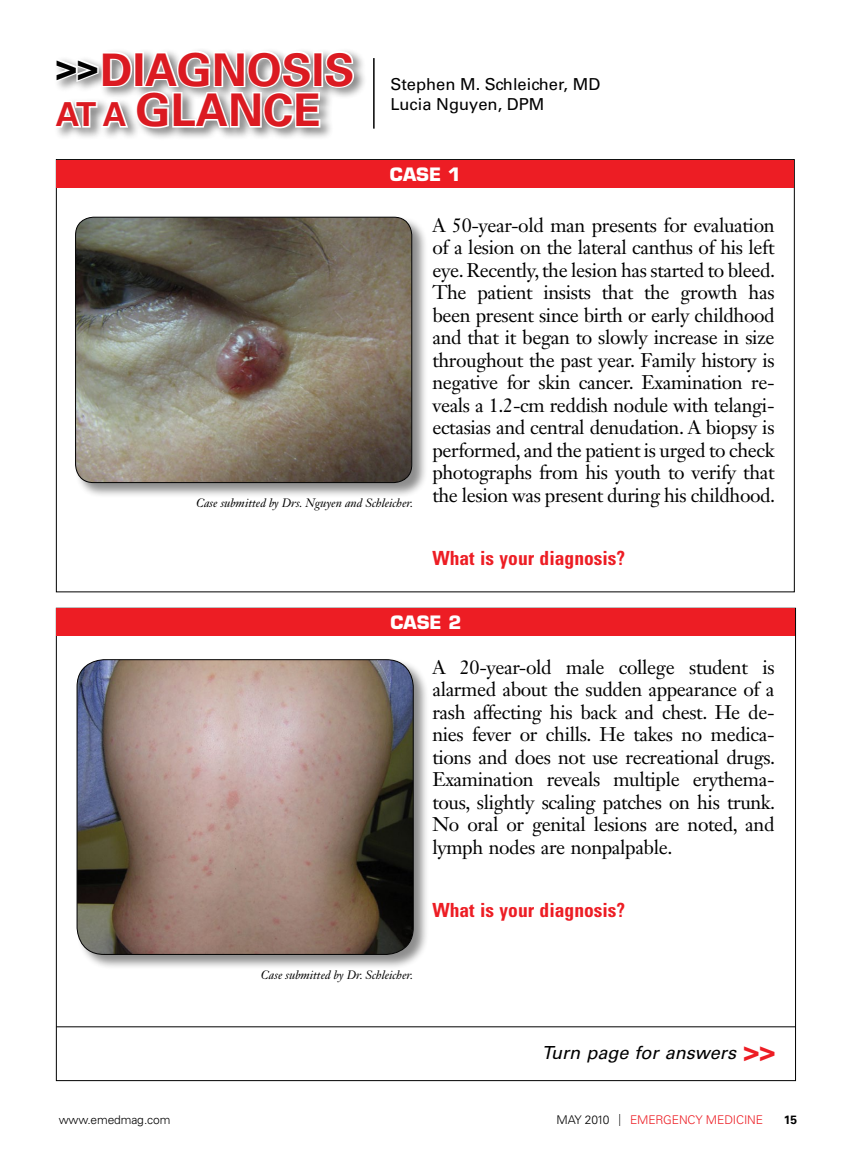
<style>
.page{position:relative;width:851px;height:1161px;background:#fff}
.page>*{position:absolute;margin:0;border:0;box-sizing:border-box;transform-origin:0 0}
.t1{font:700 45px/40.5px "Univers LT Std";color:#db1a21}
.dxtxt{font:19.5px/22.5px "Janson Text LT Std";letter-spacing:-.02em;color:#000;text-align:justify}
.what_is_your{font:700 condensed 19.5px "Univers LT Std";color:#ed1d24}
.t2{font:italic 18px "Univers LT Std";color:#000}
.t3{font:700 18px "Eurostile LT Std";color:#fff}
.by{font:16.5px/19.5px "Univers LT Std";color:#000}
.t4{font:italic 12px "Janson Text LT Std";color:#000}
.t5{font:300 12px "Univers LT Std";letter-spacing:-.01em;color:#ed1d24}
.t6{font:300 12px "Univers LT Std";letter-spacing:-.01em;color:#000}
.t7{font:700 12px "Univers LT Std";color:#000}
.s1{font-size:36px;color:#000}
.s2{font-size:33px}
.s3{font-weight:700;font-style:normal;font-size:27px;color:#ed1d24}
.s4{color:#000}
.s5{font-family:"Gill Sans Std";color:#000}
</style>
<div class="page">
<div style="left:52px;top:47px;width:314px;height:94px;background:#000;opacity:.5"></div>
<svg style="left:52px;top:47px;width:303px;height:85px"></svg>
<div style="left:57px;top:160px;width:737px;height:27px;background:#ed1d24"></div>
<hr style="left:373px;top:58px;width:1px;height:71px;background:#000">
<div style="left:57px;top:608px;width:738px;height:28px;background:#ed1d24"></div>
<div style="left:76px;top:659px;width:353px;height:312px;background:#000;opacity:.45"></div>
<img style="left:77px;top:660px;width:336px;height:294px">
<div style="left:77px;top:659px;width:336px;height:296px;border:1px solid #000;border-radius:27px"></div>
<div style="left:74px;top:216px;width:354px;height:282px;background:#000;opacity:.45"></div>
<img style="left:76px;top:217px;width:336px;height:266px">
<div style="left:75px;top:217px;width:337px;height:266px;border:1px solid #000;border-radius:18px"></div>
<hr style="left:56px;top:1026px;width:739px;height:1px;background:#000">
<p class="t1" style="left:56px;top:50px;width:300px"><span class="s1">&gt;&gt;</span>DIAGNOSIS<br><span class="s2">AT A</span> GLANCE</p>
<p class="by" style="left:390px;top:75px;width:211px">Stephen M. Schleicher, MD<br>Lucia Nguyen, DPM</p>
<p class="t3" style="left:390px;top:163px;width:72px">CASE 1</p>
<p class="t4" style="left:196px;top:495px;width:219px">Case submitted by Drs. Nguyen and Schleicher.</p>
<p class="dxtxt" style="left:432px;top:213px;width:344px">A 50-year-old man presents for evaluation of a lesion on the lateral canthus of his left eye. Recently, the lesion has started to bleed.<br>The patient insists that the growth has been present since birth or early childhood and that it began to slowly increase in size throughout the past year. Family history is negative for skin cancer. Examination re&shy;veals a 1.2-cm reddish nodule with telangi&shy;ectasias and central denudation. A biopsy is performed, and the patient is urged to check photographs from his youth to verify that the lesion was present during his childhood.</p>
<p class="what_is_your" style="left:432px;top:546px;width:194px">What is your diagnosis?</p>
<p class="t3" style="left:390px;top:612px;width:72px">CASE 2</p>
<p class="dxtxt" style="left:432px;top:656px;width:344px">A 20-year-old male college student is alarmed about the sudden appearance of a rash affecting his back and chest. He de&shy;nies fever or chills. He takes no medica&shy;tions and does not use recreational drugs.<br>Examination reveals multiple erythema&shy;tous, slightly scaling patches on his trunk.<br>No oral or genital lesions are noted, and lymph nodes are nonpalpable.</p>
<p class="t4" style="left:261px;top:967px;width:154px">Case submitted by Dr. Schleicher.</p>
<p class="what_is_your" style="left:432px;top:898px;width:194px">What is your diagnosis?</p>
<p class="t2" style="left:541px;top:1042px;width:235px">Turn page for answers <span class="s3">&gt;&gt;</span></p>
<p class="t6" style="left:59px;top:1113px;width:113px">www.emedmag.com</p>
<p class="t5" style="left:556px;top:1113px;width:208px"><span class="s4">MAY 2010</span> <span class="s5">|</span> EMERGENCY MEDICINE</p>
<p class="t7" style="left:783px;top:1113px;width:15px">15</p>
</div>
